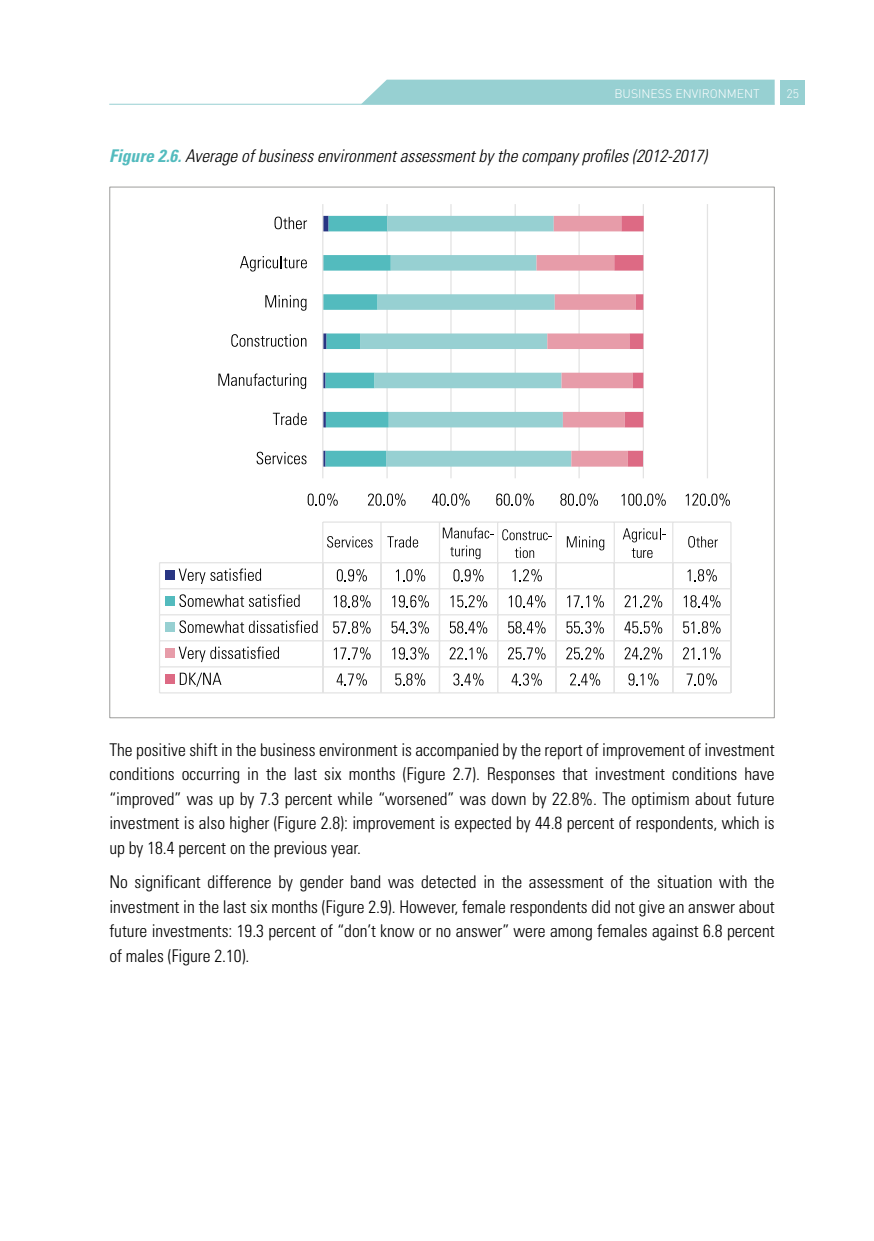
<style>
.page{position:relative;width:874px;height:1241px;background:#fff}
.page>*{position:absolute;margin:0;border:0;box-sizing:border-box;transform-origin:0 0}
.t1{font:300 condensed 17.5px/24.5px "Univers";color:#000;text-align:justify}
.t2{font:italic 300 condensed 17.5px "Univers LT Std";color:#000}
.t3{font:300 12.25px "DIN Pro";color:#fff}
.s1{font-weight:700;color:#53bbbe}
</style>
<div class="page">
<div style="left:779px;top:80px;width:25px;height:24px;background:#97d0d2"></div>
<div style="left:360px;top:80px;width:414px;height:24px;background:#97d0d2"></div>
<hr style="left:109px;top:104px;width:665px;height:1px;background:#97d0d2">
<hr style="left:706px;top:204px;width:1px;height:274px;background:#e3e3e3">
<hr style="left:642px;top:204px;width:1px;height:274px;background:#e3e3e3">
<hr style="left:578px;top:204px;width:1px;height:274px;background:#e3e3e3">
<hr style="left:514px;top:204px;width:1px;height:274px;background:#e3e3e3">
<hr style="left:450px;top:204px;width:1px;height:274px;background:#e3e3e3">
<hr style="left:386px;top:204px;width:1px;height:274px;background:#e3e3e3">
<svg style="left:323px;top:216px;width:37px;height:250px"></svg>
<svg style="left:360px;top:216px;width:176px;height:250px"></svg>
<svg style="left:536px;top:216px;width:107px;height:250px"></svg>
<hr style="left:322px;top:204px;width:1px;height:274px;background:#e3e3e3">
<svg style="left:307px;top:493px;width:30px;height:13px"></svg>
<svg style="left:368px;top:493px;width:37px;height:13px"></svg>
<svg style="left:431px;top:493px;width:38px;height:13px"></svg>
<svg style="left:496px;top:493px;width:37px;height:13px"></svg>
<svg style="left:560px;top:493px;width:37px;height:13px"></svg>
<svg style="left:621px;top:493px;width:44px;height:13px"></svg>
<svg style="left:685px;top:493px;width:44px;height:13px"></svg>
<svg style="left:256px;top:451px;width:50px;height:13px"></svg>
<svg style="left:273px;top:412px;width:33px;height:13px"></svg>
<svg style="left:218px;top:373px;width:88px;height:16px"></svg>
<svg style="left:231px;top:334px;width:75px;height:13px"></svg>
<svg style="left:265px;top:295px;width:41px;height:15px"></svg>
<svg style="left:240px;top:256px;width:67px;height:15px"></svg>
<svg style="left:274px;top:216px;width:33px;height:13px"></svg>
<hr style="left:322px;top:521px;width:408px;height:1px;background:#e3e3e3">
<hr style="left:730px;top:522px;width:1px;height:40px;background:#e3e3e3">
<hr style="left:671px;top:522px;width:2px;height:40px;background:#e3e3e3">
<hr style="left:613px;top:522px;width:1px;height:40px;background:#e3e3e3">
<hr style="left:555px;top:522px;width:1px;height:40px;background:#e3e3e3">
<hr style="left:496px;top:522px;width:2px;height:40px;background:#e3e3e3">
<hr style="left:438px;top:522px;width:2px;height:40px;background:#e3e3e3">
<hr style="left:380px;top:522px;width:1px;height:40px;background:#e3e3e3">
<hr style="left:322px;top:522px;width:1px;height:40px;background:#e3e3e3">
<svg style="left:327px;top:536px;width:45px;height:11px"></svg>
<svg style="left:387px;top:536px;width:31px;height:11px"></svg>
<svg style="left:566px;top:536px;width:38px;height:14px"></svg>
<svg style="left:688px;top:536px;width:29px;height:11px"></svg>
<hr style="left:671px;top:562px;width:2px;height:26px;background:#e3e3e3">
<hr style="left:496px;top:562px;width:2px;height:26px;background:#e3e3e3">
<hr style="left:438px;top:562px;width:2px;height:26px;background:#e3e3e3">
<hr style="left:159px;top:562px;width:571px;height:1px;background:#e3e3e3">
<div style="left:165px;top:570px;width:9px;height:10px;background:#283583"></div>
<svg style="left:336px;top:569px;width:31px;height:12px"></svg>
<svg style="left:396px;top:569px;width:29px;height:12px"></svg>
<svg style="left:453px;top:569px;width:30px;height:12px"></svg>
<svg style="left:512px;top:569px;width:29px;height:12px"></svg>
<svg style="left:687px;top:569px;width:29px;height:12px"></svg>
<hr style="left:671px;top:588px;width:2px;height:26px;background:#e3e3e3">
<hr style="left:496px;top:588px;width:2px;height:26px;background:#e3e3e3">
<hr style="left:438px;top:588px;width:2px;height:26px;background:#e3e3e3">
<hr style="left:159px;top:588px;width:571px;height:1px;background:#e3e3e3">
<div style="left:165px;top:596px;width:9px;height:10px;background:#53bbbe"></div>
<svg style="left:333px;top:595px;width:37px;height:12px"></svg>
<svg style="left:392px;top:595px;width:37px;height:12px"></svg>
<svg style="left:450px;top:595px;width:37px;height:12px"></svg>
<svg style="left:508px;top:595px;width:37px;height:12px"></svg>
<svg style="left:567px;top:595px;width:36px;height:12px"></svg>
<svg style="left:624px;top:595px;width:38px;height:12px"></svg>
<svg style="left:683px;top:595px;width:37px;height:12px"></svg>
<hr style="left:671px;top:614px;width:2px;height:26px;background:#e3e3e3">
<hr style="left:496px;top:614px;width:2px;height:26px;background:#e3e3e3">
<hr style="left:438px;top:614px;width:2px;height:26px;background:#e3e3e3">
<hr style="left:159px;top:614px;width:571px;height:1px;background:#e3e3e3">
<div style="left:165px;top:622px;width:9px;height:10px;background:#97d0d2"></div>
<svg style="left:333px;top:621px;width:37px;height:13px"></svg>
<svg style="left:391px;top:621px;width:38px;height:13px"></svg>
<svg style="left:449px;top:621px;width:38px;height:13px"></svg>
<svg style="left:508px;top:621px;width:37px;height:13px"></svg>
<svg style="left:566px;top:621px;width:37px;height:13px"></svg>
<svg style="left:624px;top:621px;width:38px;height:13px"></svg>
<svg style="left:683px;top:621px;width:37px;height:13px"></svg>
<hr style="left:671px;top:640px;width:2px;height:26px;background:#e3e3e3">
<hr style="left:496px;top:640px;width:2px;height:26px;background:#e3e3e3">
<hr style="left:438px;top:640px;width:2px;height:26px;background:#e3e3e3">
<hr style="left:159px;top:640px;width:571px;height:1px;background:#e3e3e3">
<div style="left:165px;top:648px;width:9px;height:10px;background:#e79ca9"></div>
<svg style="left:333px;top:647px;width:37px;height:13px"></svg>
<svg style="left:392px;top:647px;width:37px;height:13px"></svg>
<svg style="left:449px;top:647px;width:38px;height:13px"></svg>
<svg style="left:508px;top:647px;width:37px;height:13px"></svg>
<svg style="left:566px;top:647px;width:37px;height:13px"></svg>
<svg style="left:624px;top:647px;width:38px;height:13px"></svg>
<svg style="left:683px;top:647px;width:37px;height:13px"></svg>
<svg style="left:730px;top:562px;width:1px;height:130px"></svg>
<hr style="left:671px;top:666px;width:2px;height:26px;background:#e3e3e3">
<svg style="left:613px;top:563px;width:1px;height:129px"></svg>
<svg style="left:555px;top:563px;width:1px;height:129px"></svg>
<hr style="left:496px;top:666px;width:2px;height:26px;background:#e3e3e3">
<hr style="left:438px;top:666px;width:2px;height:26px;background:#e3e3e3">
<svg style="left:380px;top:563px;width:1px;height:129px"></svg>
<hr style="left:159px;top:692px;width:571px;height:1px;background:#e3e3e3">
<svg style="left:159px;top:563px;width:1px;height:129px"></svg>
<hr style="left:159px;top:666px;width:571px;height:1px;background:#e3e3e3">
<div style="left:165px;top:674px;width:9px;height:10px;background:#dd6a84"></div>
<svg style="left:178px;top:563px;width:145px;height:129px"></svg>
<svg style="left:336px;top:673px;width:31px;height:13px"></svg>
<svg style="left:395px;top:673px;width:30px;height:13px"></svg>
<svg style="left:453px;top:673px;width:30px;height:13px"></svg>
<svg style="left:511px;top:673px;width:30px;height:13px"></svg>
<svg style="left:570px;top:673px;width:30px;height:13px"></svg>
<svg style="left:628px;top:673px;width:30px;height:13px"></svg>
<svg style="left:686px;top:673px;width:30px;height:13px"></svg>
<svg style="left:631px;top:548px;width:21px;height:10px"></svg>
<svg style="left:622px;top:528px;width:42px;height:14px"></svg>
<svg style="left:514px;top:547px;width:20px;height:11px"></svg>
<svg style="left:502px;top:529px;width:49px;height:11px"></svg>
<svg style="left:450px;top:545px;width:30px;height:14px"></svg>
<svg style="left:442px;top:527px;width:51px;height:11px"></svg>
<p class="t3" style="left:614px;top:84px;width:147px">BUSINESS ENVIRONMENT</p>
<p class="t3" style="left:786px;top:84px;width:14px">25</p>
<p class="t2" style="left:109px;top:145px;width:599px"><span class="s1">Figure 2.6.</span> Average of business environment assessment by the company profiles (2012-2017)</p>
<p class="t1" style="left:109px;top:737px;width:666px">The positive shift in the business environment is accompanied by the report of improvement of investment conditions occurring in the last six months (Figure 2.7). Responses that investment conditions have “improved” was up by 7.3 percent while “worsened” was down by 22.8%. The optimism about future investment is also higher (Figure 2.8): improvement is expected by 44.8 percent of respondents, which is up by 18.4 percent on the previous year.</p>
<p class="t1" style="left:109px;top:869px;width:666px">No significant difference by gender band was detected in the assessment of the situation with the investment in the last six months (Figure 2.9). However, female respondents did not give an answer about future investments: 19.3 percent of “don’t know or no answer” were among females against 6.8 percent of males (Figure 2.10).</p>
</div>
